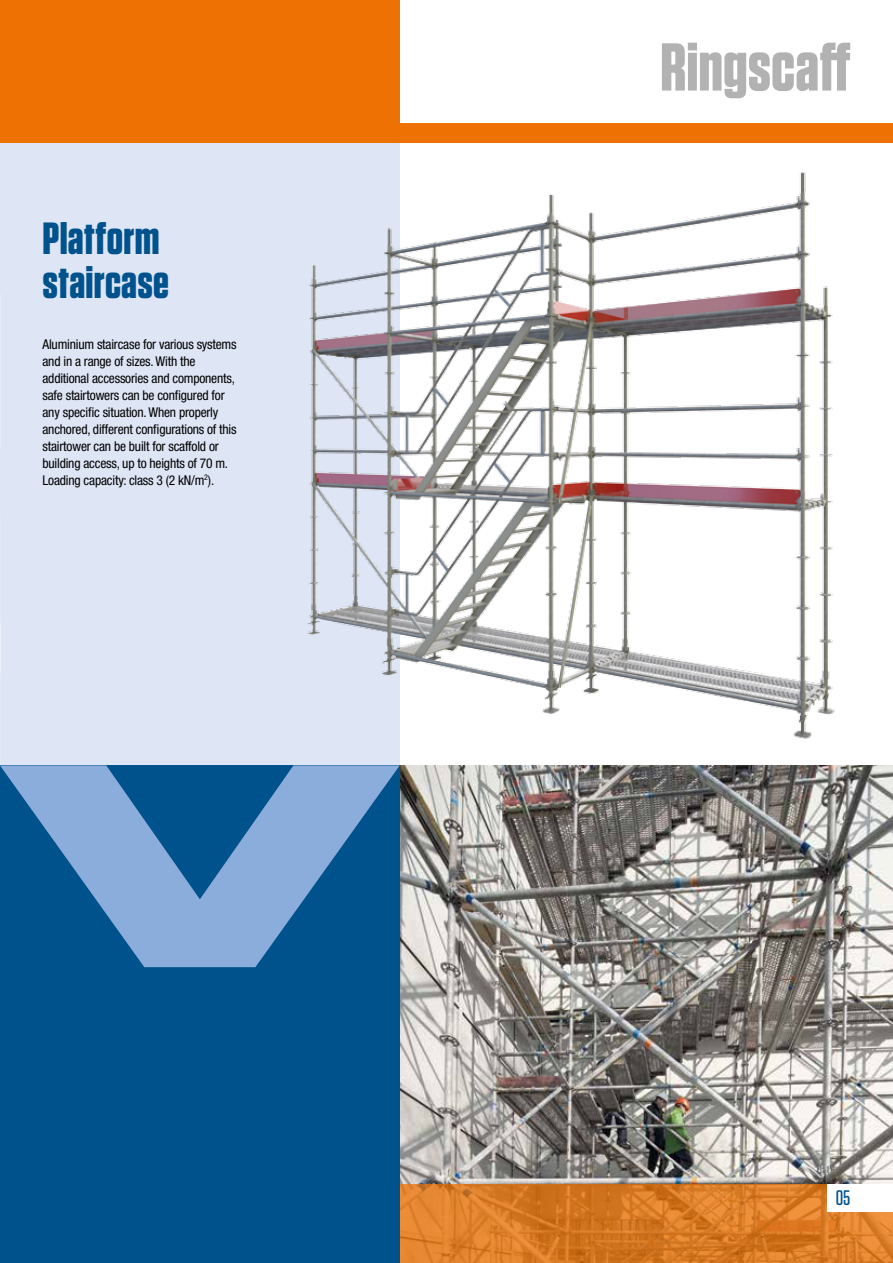
<style>
.page{position:relative;width:893px;height:1263px;background:#fff}
.page>*{position:absolute;margin:0;border:0;box-sizing:border-box;transform-origin:0 0}
.t1{font:700 67.5px "Tungsten";color:#b3b2b2}
.t2{font:700 45px/43.5px "Tungsten";letter-spacing:.01em;color:#00528d}
.t3{font:500 21px "Tungsten";color:#00528d}
.t4{font:condensed 13.5px/17px "Helvetica Neue LT Pro";letter-spacing:-.015em;color:#000}
</style>
<div class="page">
<img style="left:400px;top:765px;width:493px;height:420px">
<svg style="left:400px;top:1185px;width:493px;height:78px;background:#d97b27"></svg>
<div style="left:0;top:142px;width:400px;height:1121px;background:#dee6f6"></div>
<div style="left:827px;top:1185px;width:66px;height:27px;background:#fff"></div>
<div style="left:0;top:123px;width:893px;height:19px;background:#ee7203"></div>
<div style="left:0;top:765px;width:400px;height:498px;background:#00528d"></div>
<div style="left:0;top:0;width:400px;height:123px;background:#ee7203"></div>
<img style="left:240px;top:142px;width:653px;height:597px">
<svg style="left:0;top:765px;width:400px;height:202px"></svg>
<img style="left:0;top:809px;width:9px;height:158px">
<h2 class="t2" style="left:43px;top:218px;width:128px">Platform staircase</h2>
<p class="t4" style="left:43px;top:335px;width:196px">Aluminium staircase for various systems and in a range of sizes. With the additional accessories and components, safe stairtowers can be configured for any specific situation. When properly anchored, different configurations of this stairtower can be built for scaffold or building access, up to heights of 70 m.<br>Loading capacity: class 3 (2 kN/m<sup>2</sup>).</p>
<h1 class="t1" style="left:660px;top:31px;width:192px">Ringscaff</h1>
<h3 class="t3" style="left:836px;top:1187px;width:16px">05</h3>
</div>
